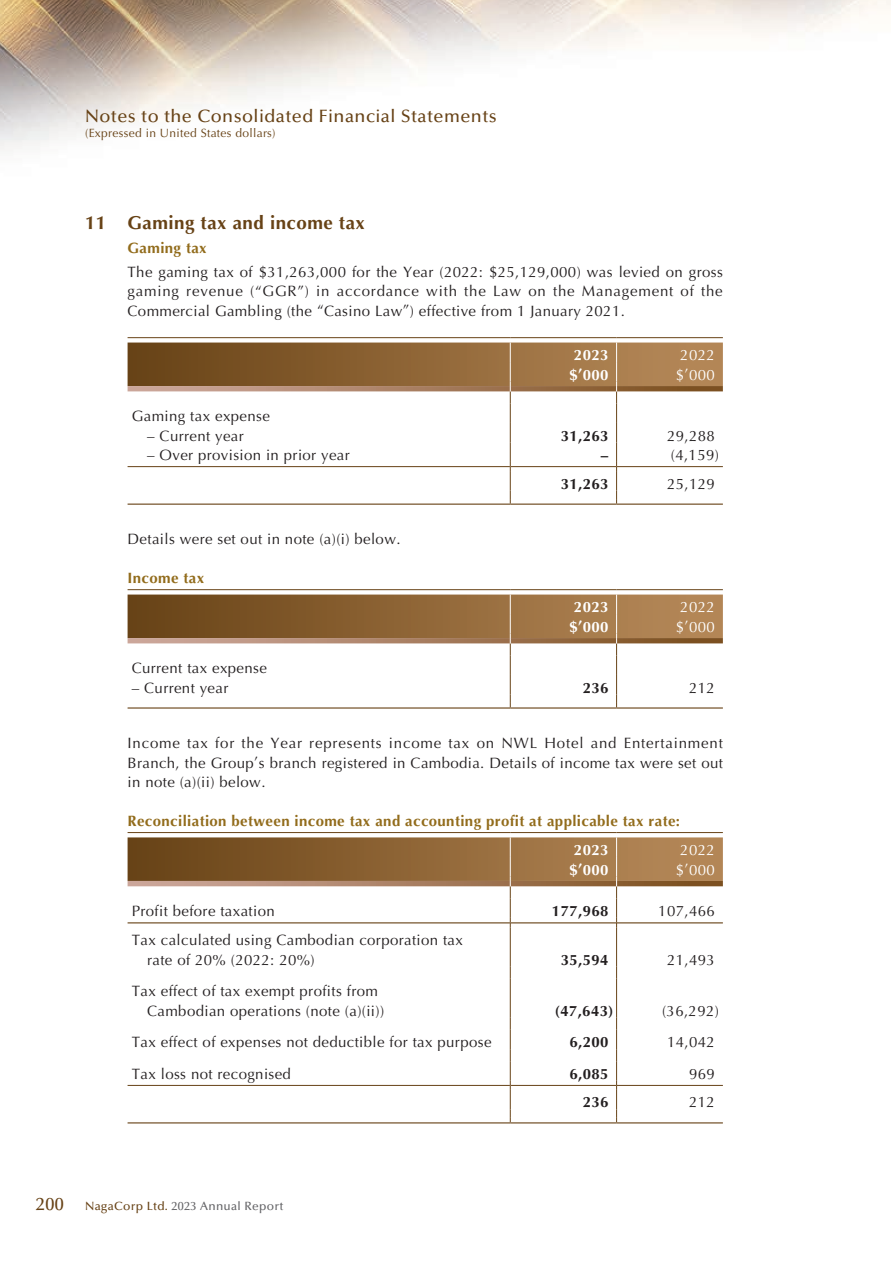
<style>
.page{position:relative;width:893px;height:1263px;background:#fff}
.page>*{position:absolute;margin:0;border:0;box-sizing:border-box;transform-origin:0 0}
._3__標題{font:700 18.75px "Optima LT Pro";letter-spacing:.025em;color:#674216}
.t1{font:500 18px "Optima LT Pro";letter-spacing:.025em;color:#674216}
._1__內文{font:15px/19.5px "Optima LT Pro";letter-spacing:.025em;color:#231f20;text-align:justify}
._4__副標題{font:700 15px "Optima LT Pro";letter-spacing:.025em;color:#926c1c}
._1__內文-2{font:700 15px "Optima LT Pro";letter-spacing:.025em;color:#231f20}
._1__內文-3{font:700 15px "Optima LT Pro";letter-spacing:.025em;color:#fff}
._1__內文-4{font:15px "Optima LT Pro";letter-spacing:.025em;color:#fff}
.t2{font:12px "Optima LT Pro";letter-spacing:.025em;color:#674216}
.t3{font:500 12px "Optima LT Pro";letter-spacing:.025em;color:#636366}
.s1{font-size:18px;color:#674216}
.s2{color:#674216}
</style>
<div class="page">
<img style="left:0;top:0;width:891px;height:1124px">
<hr style="left:128px;top:337px;width:382px;height:1px;background:#674216">
<hr style="left:510px;top:337px;width:107px;height:1px;background:#674216">
<hr style="left:617px;top:337px;width:106px;height:1px;background:#674216">
<svg style="left:128px;top:343px;width:595px;height:161px"></svg>
<hr style="left:128px;top:466px;width:382px;height:1px;background:#674216">
<hr style="left:511px;top:466px;width:105px;height:1px;background:#674216">
<hr style="left:617px;top:466px;width:106px;height:1px;background:#674216">
<hr style="left:128px;top:504px;width:382px;height:1px;background:#674216">
<hr style="left:510px;top:504px;width:107px;height:1px;background:#674216">
<hr style="left:617px;top:504px;width:106px;height:1px;background:#674216">
<hr style="left:128px;top:589px;width:382px;height:1px;background:#674216">
<hr style="left:510px;top:589px;width:107px;height:1px;background:#674216">
<hr style="left:617px;top:589px;width:106px;height:1px;background:#674216">
<svg style="left:128px;top:594px;width:595px;height:113px"></svg>
<hr style="left:128px;top:707px;width:382px;height:1px;background:#674216">
<hr style="left:510px;top:707px;width:107px;height:1px;background:#674216">
<hr style="left:617px;top:707px;width:106px;height:1px;background:#674216">
<hr style="left:510px;top:928px;width:1px;height:39px;background:#674216">
<hr style="left:616px;top:928px;width:1px;height:39px;background:#674216">
<svg style="left:510px;top:967px;width:1px;height:12px"></svg>
<hr style="left:510px;top:979px;width:1px;height:39px;background:#674216">
<svg style="left:616px;top:967px;width:1px;height:12px"></svg>
<hr style="left:616px;top:979px;width:1px;height:39px;background:#674216">
<svg style="left:510px;top:1018px;width:1px;height:104px"></svg>
<svg style="left:616px;top:1018px;width:1px;height:104px"></svg>
<hr style="left:128px;top:832px;width:382px;height:1px;background:#674216">
<hr style="left:510px;top:832px;width:107px;height:1px;background:#674216">
<hr style="left:617px;top:832px;width:106px;height:1px;background:#674216">
<svg style="left:128px;top:837px;width:595px;height:91px"></svg>
<hr style="left:128px;top:922px;width:382px;height:1px;background:#674216">
<hr style="left:511px;top:922px;width:105px;height:1px;background:#674216">
<hr style="left:617px;top:922px;width:106px;height:1px;background:#674216">
<hr style="left:128px;top:1085px;width:382px;height:1px;background:#674216">
<hr style="left:511px;top:1085px;width:105px;height:1px;background:#674216">
<hr style="left:617px;top:1085px;width:106px;height:1px;background:#674216">
<hr style="left:128px;top:1122px;width:382px;height:1px;background:#674216">
<hr style="left:510px;top:1122px;width:107px;height:1px;background:#674216">
<hr style="left:617px;top:1122px;width:106px;height:1px;background:#674216">
<p class="t1" style="left:85px;top:105px;width:413px">Notes to the Consolidated Financial Statements</p>
<p class="t2" style="left:85px;top:126px;width:192px">(Expressed in United States dollars)</p>
<p class="_3__標題" style="left:85px;top:211px;width:281px">11 Gaming tax and income tax</p>
<p class="_4__副標題" style="left:128px;top:238px;width:81px">Gaming tax</p>
<p class="_1__內文" style="left:128px;top:262px;width:597px">The gaming tax of $31,263,000 for the Year (2022: $25,129,000) was levied on gross gaming revenue (“GGR”) in accordance with the Law on the Management of the Commercial Gambling (the “Casino Law”) effective from 1 January 2021.</p>
<p class="_1__內文-3" style="left:574px;top:345px;width:36px">2023</p>
<p class="_1__內文-4" style="left:680px;top:346px;width:36px">2022</p>
<p class="_1__內文-3" style="left:569px;top:365px;width:41px">$’000</p>
<p class="_1__內文-4" style="left:676px;top:365px;width:41px">$’000</p>
<p class="_1__內文" style="left:132px;top:406px;width:140px">Gaming tax expense</p>
<p class="_1__內文" style="left:147px;top:426px;width:98px">– Current year</p>
<p class="_1__內文-2" style="left:561px;top:426px;width:49px">31,263</p>
<p class="_1__內文" style="left:667px;top:426px;width:49px">29,288</p>
<p class="_1__內文" style="left:147px;top:445px;width:204px">– Over provision in prior year</p>
<p class="_1__內文-2" style="left:601px;top:445px;width:9px">–</p>
<p class="_1__內文" style="left:671px;top:445px;width:50px">(4,159)</p>
<p class="_1__內文-2" style="left:561px;top:474px;width:49px">31,263</p>
<p class="_1__內文" style="left:667px;top:474px;width:49px">25,129</p>
<p class="_1__內文" style="left:128px;top:529px;width:274px">Details were set out in note (a)(i) below.</p>
<p class="_4__副標題" style="left:128px;top:568px;width:78px">Income tax</p>
<p class="_1__內文-3" style="left:574px;top:597px;width:36px">2023</p>
<p class="_1__內文-4" style="left:680px;top:598px;width:36px">2022</p>
<p class="_1__內文-3" style="left:569px;top:617px;width:41px">$’000</p>
<p class="_1__內文-4" style="left:676px;top:617px;width:41px">$’000</p>
<p class="_1__內文" style="left:132px;top:658px;width:137px">Current tax expense</p>
<p class="_1__內文" style="left:132px;top:678px;width:98px">– Current year</p>
<p class="_1__內文-2" style="left:583px;top:678px;width:27px">236</p>
<p class="_1__內文" style="left:689px;top:678px;width:27px">212</p>
<p class="_1__內文" style="left:128px;top:733px;width:597px">Income tax for the Year represents income tax on NWL Hotel and Entertainment Branch, the Group’s branch registered in Cambodia. Details of income tax were set out in note (a)(ii) below.</p>
<p class="_4__副標題" style="left:128px;top:811px;width:554px">Reconciliation between income tax and accounting profit at applicable tax rate:</p>
<p class="_1__內文-3" style="left:574px;top:840px;width:36px">2023</p>
<p class="_1__內文-4" style="left:680px;top:840px;width:36px">2022</p>
<p class="_1__內文-3" style="left:569px;top:860px;width:41px">$’000</p>
<p class="_1__內文-4" style="left:676px;top:860px;width:41px">$’000</p>
<p class="_1__內文" style="left:132px;top:901px;width:144px">Profit before taxation</p>
<p class="_1__內文-2" style="left:552px;top:901px;width:58px">177,968</p>
<p class="_1__內文" style="left:658px;top:901px;width:58px">107,466</p>
<p class="_1__內文" style="left:132px;top:930px;width:333px">Tax calculated using Cambodian corporation tax</p>
<p class="_1__內文" style="left:147px;top:950px;width:169px">rate of 20% (2022: 20%)</p>
<p class="_1__內文-2" style="left:561px;top:950px;width:49px">35,594</p>
<p class="_1__內文" style="left:667px;top:950px;width:49px">21,493</p>
<p class="_1__內文" style="left:132px;top:981px;width:248px">Tax effect of tax exempt profits from</p>
<p class="_1__內文" style="left:147px;top:1001px;width:239px">Cambodian operations (note (a)(ii))</p>
<p class="_1__內文-2" style="left:555px;top:1001px;width:60px">(47,643)</p>
<p class="_1__內文" style="left:662px;top:1001px;width:58px">(36,292)</p>
<p class="_1__內文" style="left:132px;top:1032px;width:361px">Tax effect of expenses not deductible for tax purpose</p>
<p class="_1__內文-2" style="left:569px;top:1033px;width:41px">6,200</p>
<p class="_1__內文" style="left:667px;top:1032px;width:49px">14,042</p>
<p class="_1__內文" style="left:132px;top:1064px;width:161px">Tax loss not recognised</p>
<p class="_1__內文-2" style="left:569px;top:1064px;width:41px">6,085</p>
<p class="_1__內文" style="left:689px;top:1064px;width:27px">969</p>
<p class="_1__內文-2" style="left:583px;top:1093px;width:27px">236</p>
<p class="_1__內文" style="left:689px;top:1093px;width:27px">212</p>
<p class="t3" style="left:36px;top:1198px;width:249px"><span class="s1">200</span> <span class="s2">NagaCorp Ltd.</span> 2023 Annual Report</p>
</div>
